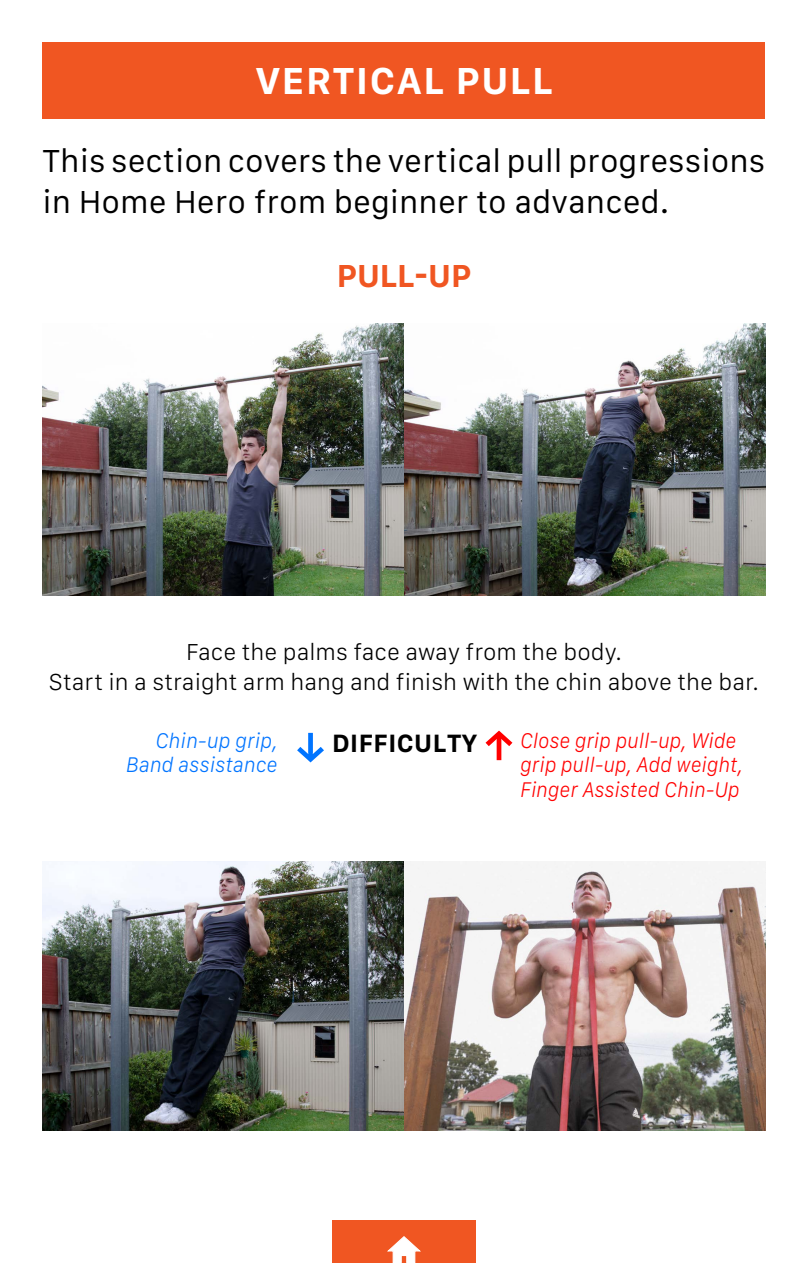
<style>
.page{position:relative;width:808px;height:1263px;background:#fff}
.page>*{position:absolute;margin:0;border:0;box-sizing:border-box;transform-origin:0 0}
.t1{font:700 39px "San Francisco Text";letter-spacing:.04em;color:#fff}
.t2{font:33px/40.5px "San Francisco Text";color:#000}
.t3{font:700 33px "San Francisco Text";color:#f05622}
.t4{font:700 25.95px "San Francisco Text";letter-spacing:.02em;color:#000}
.t5{font:300 24px/30px "San Francisco Text";color:#000;text-align:center}
.t6{font:italic 300 22.05px/24.5px "San Francisco Text";color:#f00;scale:.92 1}
.t7{font:italic 300 22.05px/24.5px "San Francisco Text";color:#0074ff;text-align:right;scale:.94 1}
</style>
<div class="page">
<div style="left:332px;top:1220px;width:144px;height:43px;background:#f05622"></div>
<svg style="left:387px;top:1236px;width:34px;height:27px"></svg>
<div style="left:43px;top:43px;width:722px;height:76px;background:#f05622"></div>
<img style="left:43px;top:323px;width:722px;height:272px">
<img style="left:43px;top:861px;width:722px;height:269px">
<svg style="left:485px;top:730px;width:27px;height:30px"></svg>
<svg style="left:297px;top:733px;width:27px;height:29px"></svg>
<h1 class="t1" style="left:255px;top:57px;width:299px">VERTICAL PULL</h1>
<h2 class="t2" style="left:43px;top:143px;width:724px">This section covers the vertical pull progressions in Home Hero from beginner to advanced.</h2>
<h2 class="t3" style="left:337px;top:256px;width:136px">PULL-UP</h2>
<p class="t5" style="left:49px;top:639px;width:711px">Face the palms face away from the body.<br>Start in a straight arm hang and finish with the chin above the bar.</p>
<p class="t7" style="left:126px;top:728px;width:163px">Chin-up grip,<br>Band assistance</p>
<p class="t4" style="left:332px;top:727px;width:147px">DIFFICULTY</p>
<p class="t6" style="left:520px;top:728px;width:243px">Close grip pull-up, Wide grip pull-up, Add weight,<br>Finger Assisted Chin-Up</p>
</div>
